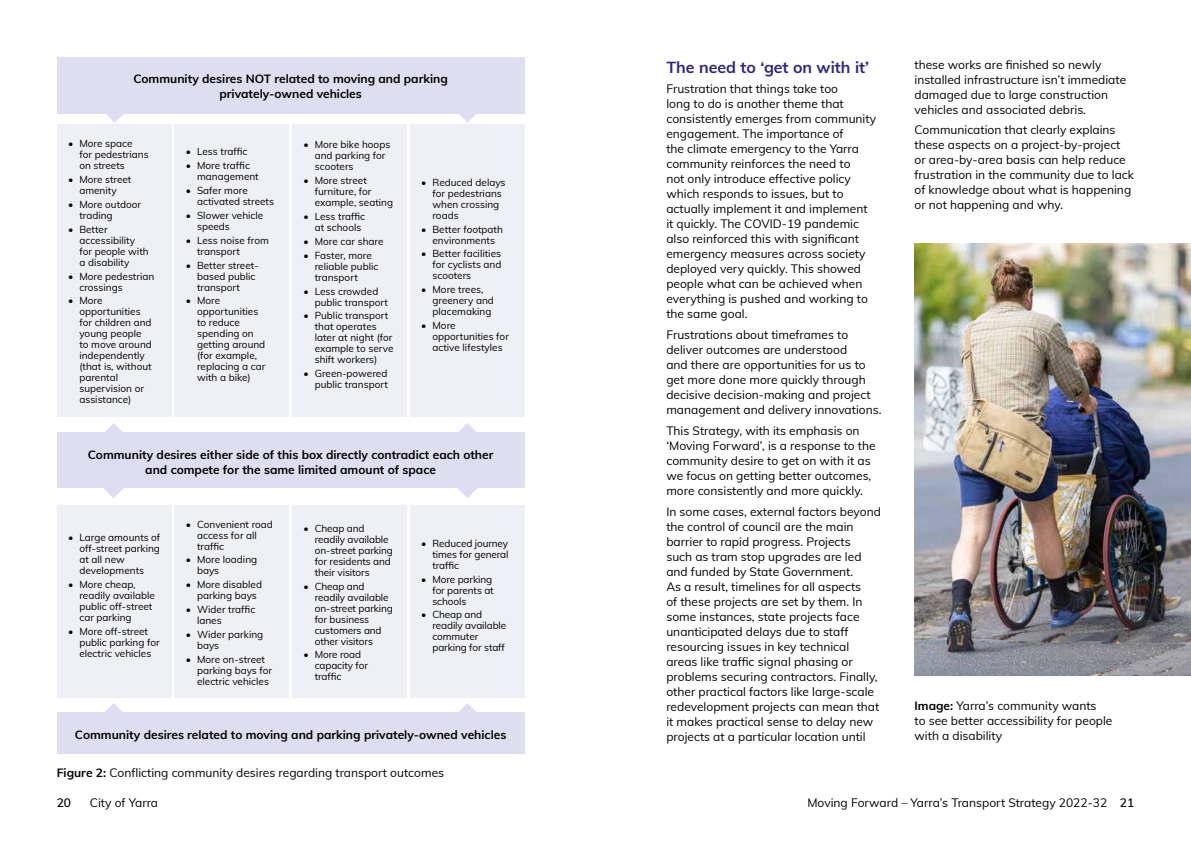
<style>
.page{position:relative;width:1191px;height:842px;background:#fff}
.page>*{position:absolute;margin:0;border:0;box-sizing:border-box;transform-origin:0 0}
.t1{font:700 16px "Muli";color:#2f257f}
.t2{font:12px/15px "Muli";color:#000}
.t3{font:700 12px/15px "Muli";color:#000;text-align:center}
.t4{font:600 12px "Muli";color:#000}
.t5{font:10px/11px "Muli";color:#000}
.s1{font-weight:700}
.s2{font-weight:600}
</style>
<div class="page">
<div style="left:57px;top:124px;width:114px;height:293px;background:#efeff8"></div>
<svg style="left:105px;top:113px;width:20px;height:10px"></svg>
<div style="left:57px;top:57px;width:467px;height:56px;background:#dfdef1"></div>
<svg style="left:457px;top:113px;width:20px;height:10px"></svg>
<div style="left:174px;top:124px;width:115px;height:293px;background:#efeff8"></div>
<div style="left:292px;top:124px;width:115px;height:293px;background:#efeff8"></div>
<div style="left:410px;top:124px;width:114px;height:293px;background:#efeff8"></div>
<div style="left:57px;top:505px;width:114px;height:192px;background:#efeff8"></div>
<div style="left:174px;top:505px;width:115px;height:192px;background:#efeff8"></div>
<svg style="left:104px;top:488px;width:20px;height:10px"></svg>
<div style="left:57px;top:432px;width:467px;height:56px;background:#dfdef1"></div>
<svg style="left:458px;top:488px;width:19px;height:10px"></svg>
<svg style="left:105px;top:423px;width:17px;height:9px"></svg>
<svg style="left:459px;top:423px;width:17px;height:9px"></svg>
<div style="left:292px;top:505px;width:115px;height:192px;background:#efeff8"></div>
<div style="left:410px;top:505px;width:114px;height:192px;background:#efeff8"></div>
<div style="left:57px;top:712px;width:467px;height:42px;background:#dfdef1"></div>
<svg style="left:105px;top:703px;width:17px;height:9px"></svg>
<svg style="left:459px;top:703px;width:17px;height:9px"></svg>
<img style="left:914px;top:244px;width:277px;height:431px">
<p class="t3" style="left:133px;top:71px;width:316px">Community desires NOT related to moving and parking privately-owned vehicles</p>
<p class="t5" style="left:79px;top:138px;width:71px;text-indent:-11px">• More space<br>for pedestrians on streets</p>
<p class="t5" style="left:68px;top:173px;width:65px;text-align:center">• More street amenity</p>
<p class="t5" style="left:79px;top:198px;width:63px;text-indent:-11px">• More outdoor trading</p>
<p class="t5" style="left:79px;top:223px;width:71px;text-indent:-11px">• Better accessibility for people with a disability</p>
<p class="t5" style="left:79px;top:270px;width:76px;text-indent:-11px">• More pedestrian crossings</p>
<p class="t5" style="left:79px;top:295px;width:74px;text-indent:-11px">• More opportunities for children and young people to move around independently (that is, without parental supervision or assistance)</p>
<p class="t5" style="left:315px;top:139px;width:77px;text-indent:-11px">• More bike hoops and parking for scooters</p>
<p class="t5" style="left:315px;top:175px;width:80px;text-indent:-11px">• More street furniture, for example, seating</p>
<p class="t5" style="left:315px;top:211px;width:52px;text-indent:-11px">• Less traffic at schools</p>
<p class="t5" style="left:303px;top:235px;width:82px">• More car share</p>
<p class="t5" style="left:315px;top:249px;width:65px;text-indent:-11px">• Faster, more reliable public transport</p>
<p class="t5" style="left:315px;top:285px;width:75px;text-indent:-11px">• Less crowded public transport</p>
<p class="t5" style="left:315px;top:310px;width:80px;text-indent:-11px">• Public transport that operates later at night (for example to serve shift workers)</p>
<p class="t5" style="left:303px;top:368px;width:86px;text-align:right">• Green-powered public transport</p>
<p class="t5" style="left:186px;top:146px;width:63px">• Less traffic</p>
<p class="t5" style="left:197px;top:160px;width:63px;text-indent:-11px">• More traffic management</p>
<p class="t5" style="left:197px;top:184px;width:78px;text-indent:-11px">• Safer more activated streets</p>
<p class="t5" style="left:197px;top:209px;width:68px;text-indent:-11px">• Slower vehicle speeds</p>
<p class="t5" style="left:197px;top:234px;width:73px;text-indent:-11px">• Less noise from transport</p>
<p class="t5" style="left:197px;top:259px;width:63px;text-indent:-11px">• Better street&shy;based public transport</p>
<p class="t5" style="left:197px;top:295px;width:70px;text-indent:-11px">• More opportunities to reduce spending on getting around (for example, replacing a car with a bike)</p>
<p class="t5" style="left:432px;top:176px;width:75px;text-indent:-11px">• Reduced delays for pedestrians when crossing roads</p>
<p class="t5" style="left:421px;top:223px;width:83px;text-align:center">• Better footpath environments</p>
<p class="t5" style="left:432px;top:248px;width:71px;text-align:justify;text-indent:-11px">• Better facilities for cyclists and scooters</p>
<p class="t5" style="left:432px;top:284px;width:63px;text-indent:-11px">• More trees, greenery and placemaking</p>
<p class="t5" style="left:432px;top:319px;width:78px;text-indent:-11px">• More opportunities for active lifestyles</p>
<p class="t3" style="left:88px;top:446px;width:407px">Community desires either side of this box directly contradict each other and compete for the same limited amount of space</p>
<p class="t5" style="left:79px;top:532px;width:82px;text-indent:-11px">• Large amounts of off-street parking at all new developments</p>
<p class="t5" style="left:79px;top:579px;width:77px;text-indent:-11px">• More cheap, readily available public off-street car parking</p>
<p class="t5" style="left:79px;top:625px;width:82px;text-indent:-11px">• More off-street public parking for electric vehicles</p>
<p class="t5" style="left:197px;top:518px;width:77px;text-indent:-11px">• Convenient road access for all traffic</p>
<p class="t5" style="left:197px;top:554px;width:62px;text-indent:-11px">• More loading bays</p>
<p class="t5" style="left:197px;top:579px;width:66px;text-indent:-11px">• More disabled parking bays</p>
<p class="t5" style="left:197px;top:603px;width:60px;text-indent:-11px">• Wider traffic lanes</p>
<p class="t5" style="left:197px;top:628px;width:68px;text-indent:-11px">• Wider parking bays</p>
<p class="t5" style="left:197px;top:653px;width:77px;text-indent:-11px">• More on-street parking bays for electric vehicles</p>
<p class="t5" style="left:315px;top:522px;width:80px;text-indent:-11px">• Cheap and readily available on-street parking for residents and their visitors</p>
<p class="t5" style="left:315px;top:580px;width:80px;text-indent:-11px">• Cheap and readily available on-street parking for business customers and other visitors</p>
<p class="t5" style="left:315px;top:649px;width:55px;text-indent:-11px">• More road capacity for traffic</p>
<p class="t5" style="left:432px;top:537px;width:78px;text-align:justify;text-indent:-11px">• Reduced journey times for general traffic</p>
<p class="t5" style="left:432px;top:573px;width:63px;text-indent:-11px">• More parking for parents at schools</p>
<p class="t5" style="left:432px;top:609px;width:75px;text-indent:-11px">• Cheap and readily available commuter parking for staff</p>
<p class="t3" style="left:75px;top:726px;width:433px">Community desires related to moving and parking privately-owned vehicles</p>
<p class="t2" style="left:57px;top:765px;width:389px"><span class="s1">Figure 2:</span> Conflicting community desires regarding transport outcomes</p>
<h2 class="t1" style="left:666px;top:55px;width:204px">The need to ‘get on with it’</h2>
<p class="t2" style="left:666px;top:81px;width:211px">Frustration that things take too<br>long to do is another theme that consistently emerges from community engagement. The importance of<br>the climate emergency to the Yarra community reinforces the need to<br>not only introduce effective policy which responds to issues, but to actually implement it and implement it quickly. The COVID-19 pandemic also reinforced this with significant emergency measures across society deployed very quickly. This showed people what can be achieved when everything is pushed and working to the same goal.</p>
<p class="t2" style="left:666px;top:327px;width:216px">Frustrations about timeframes to deliver outcomes are understood<br>and there are opportunities for us to get more done more quickly through decisive decision-making and project management and delivery innovations.</p>
<p class="t2" style="left:666px;top:422px;width:211px">This Strategy, with its emphasis on ‘Moving Forward’, is a response to the community desire to get on with it as we focus on getting better outcomes, more consistently and more quickly.</p>
<p class="t2" style="left:666px;top:503px;width:216px">In some cases, external factors beyond the control of council are the main barrier to rapid progress. Projects<br>such as tram stop upgrades are led and funded by State Government.<br>As a result, timelines for all aspects<br>of these projects are set by them. In some instances, state projects face unanticipated delays due to staff resourcing issues in key technical areas like traffic signal phasing or problems securing contractors. Finally, other practical factors like large-scale redevelopment projects can mean that it makes practical sense to delay new projects at a particular location until</p>
<p class="t2" style="left:914px;top:56px;width:213px">these works are finished so newly installed infrastructure isn’t immediate damaged due to large construction vehicles and associated debris.</p>
<p class="t2" style="left:914px;top:122px;width:221px">Communication that clearly explains these aspects on a project-by-project or area-by-area basis can help reduce frustration in the community due to lack of knowledge about what is happening or not happening and why.</p>
<p class="t2" style="left:914px;top:698px;width:199px"><span class="s1">Image:</span> Yarra’s community wants<br>to see better accessibility for people with a disability</p>
<p class="t4" style="left:57px;top:793px;width:16px">20</p>
<p class="t2" style="left:90px;top:794px;width:70px">City of Yarra</p>
<p class="t2" style="left:807px;top:794px;width:328px">Moving Forward – Yarra’s Transport Strategy 2022-32 <span class="s2">21</span></p>
</div>
